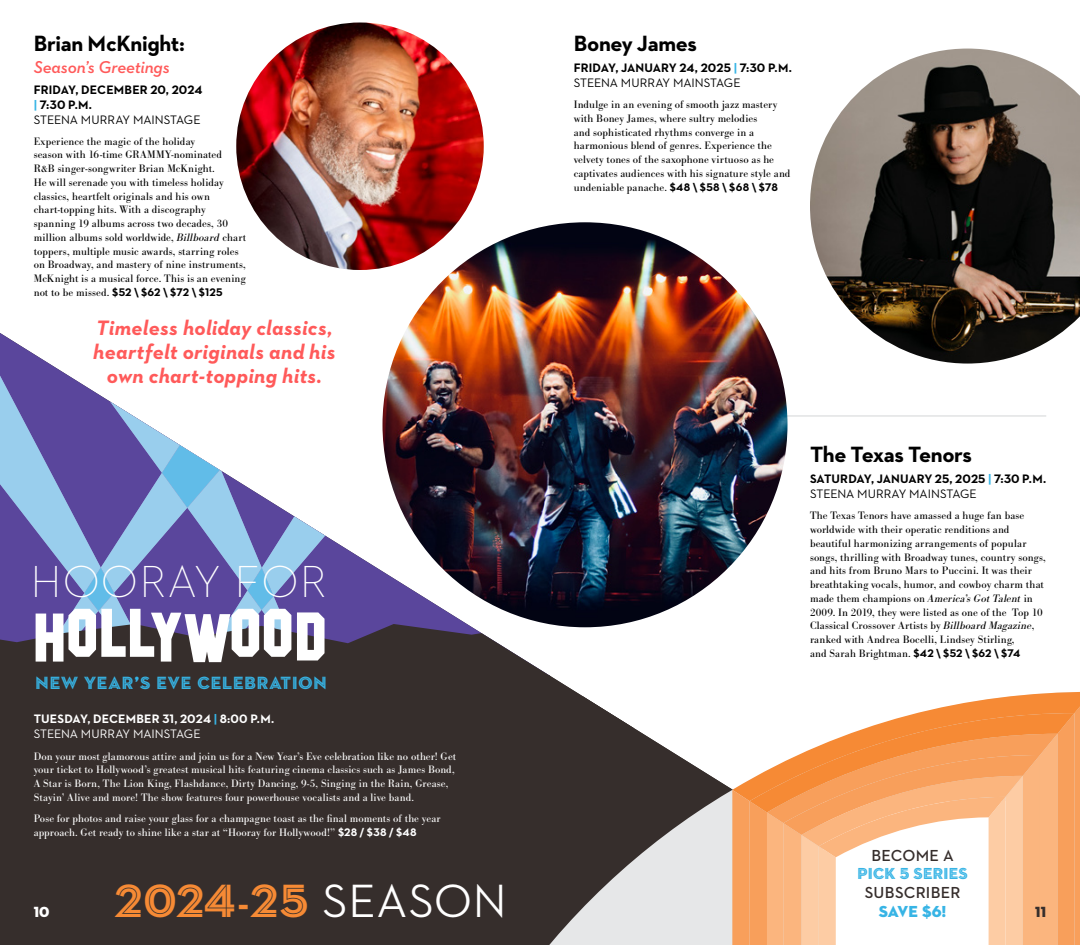
<style>
.page{position:relative;width:1080px;height:945px;background:#fff}
.page>*{position:absolute;margin:0;border:0;box-sizing:border-box;transform-origin:0 0}
.t1{font:47.5px "Neutraface 2 Display Inline";letter-spacing:.025em;color:#f68a35}
.t2{font:300 45.62px "Neutraface 2 Display";letter-spacing:.05em;color:#fff}
.t3{font:700 22.5px "Neutraface 2 Text";letter-spacing:-.015em;color:#000}
.t4{font:italic 700 21.25px/23.8px "Neutraface 2 Text";letter-spacing:.015em;color:#ff5a5a;text-align:center}
.t5{font:18px "Neutraface 2 Display Inline";letter-spacing:.05em;color:#37b4e5}
.t6{font:italic 600 17.5px "Neutraface 2 Text";letter-spacing:-.01em;color:#ff5a5a}
.t7{font:600 16.25px "Neutraface 2 Text";letter-spacing:.015em;color:#362e2c}
.t8{font:16.25px "Neutraface 2 Display Inline";letter-spacing:.015em;color:#37b4e5}
.t9{font:16.25px "Neutraface 2 Display Titling";color:#37b4e5}
.t10{font:15px "Neutraface 2 Display Titling";color:#fff}
.t11{font:15px "Neutraface 2 Display Titling";color:#362e2c}
.t12{font:700 12.5px/15px "Neutraface 2 Text";letter-spacing:.005em;color:#000}
.t13{font:700 12.5px/15px "Neutraface 2 Text";letter-spacing:.01em;color:#fff}
.t14{font:11.25px/13.8px "Bodoni URW";letter-spacing:.015em;color:#000}
.t15{font:11.25px/13.8px "Bodoni URW";letter-spacing:.01em;color:#fff}
.t16{font:700 11.25px "Neutraface 2 Text";color:#000}
.s1{color:#37b4e5}
.s2{font-weight:400}
.s3{font-style:italic}
.s4{font-family:"Bodoni URW";font-weight:400}
.s5{font-family:"Neutraface 2 Display Titling"}
.s6{font-family:"Neutraface 2 Text";font-weight:700}
.s7{font-family:"Neutraface 2 Display";font-weight:700}
.s8{font-family:"Neutraface 2 Display";font-weight:500;color:#fff}
</style>
<div class="page">
<hr style="left:574px;top:415px;width:472px;height:2px;background:#dcddde">
<img style="left:382px;top:222px;width:406px;height:405px;border-radius:202px">
<img style="left:550px;top:333px;width:432px;height:291px">
<img style="left:494px;top:333px;width:56px;height:291px">
<svg style="left:0;top:624px;width:621px;height:72px;fill:#362e2c"></svg>
<svg style="left:0;top:333px;width:494px;height:329px"></svg>
<div style="left:0;top:696px;width:540px;height:249px;background:#362e2c"></div>
<img style="left:236px;top:22px;width:248px;height:248px;border-radius:124px">
<img style="left:810px;top:49px;width:270px;height:315px">
<svg style="left:540px;top:692px;width:192px;height:253px;fill:#362e2c"></svg>
<svg style="left:732px;top:692px;width:348px;height:253px"></svg>
<h3 class="t3" style="left:34px;top:29px;width:153px">Brian McKnight:</h3>
<h3 class="t6" style="left:34px;top:56px;width:138px">Season’s Greetings</h3>
<p class="t12" style="left:34px;top:82px;width:170px">FRIDAY, DECEMBER 20, 2024 <span class="s1">|</span> 7:30 P.M.<br><span class="s2">STEENA MURRAY MAINSTAGE</span></p>
<p class="t14" style="left:34px;top:134px;width:214px">Experience the magic of the holiday<br>season with 16-time GRAMMY-nominated<br>R&amp;B singer-songwriter Brian McKnight.<br>He will serenade you with timeless holiday classics, heartfelt originals and his own chart-topping hits. With a discography spanning 19 albums across two decades, 30 million albums sold worldwide, <span class="s3">Billboard</span> chart toppers, multiple music awards, starring roles on Broadway, and mastery of nine instruments, McKnight is a musical force. This is an evening</p>
<p class="t16" style="left:34px;top:285px;width:190px"><span class="s4">not to be missed.</span> $52 \ $62 \ $72 \ $125</p>
<h3 class="t4" style="left:93px;top:316px;width:244px">Timeless holiday classics, heartfelt originals and his own chart-topping hits.</h3>
<h2 class="t2" style="left:31px;top:557px;width:297px">HOORAY FOR</h2>
<h3 class="t5" style="left:36px;top:672px;width:293px">NEW YEAR<span class="s5">’</span>S EVE CELEBRATION</h3>
<p class="t13" style="left:34px;top:712px;width:242px">TUESDAY, DECEMBER 31, 2024 <span class="s1">|</span> 8:00 P.M.<br><span class="s2">STEENA MURRAY MAINSTAGE</span></p>
<p class="t15" style="left:34px;top:749px;width:424px">Don your most glamorous attire and join us for a New Year’s Eve celebration like no other! Get your ticket to Hollywood’s greatest musical hits featuring cinema classics such as James Bond, A Star is Born, The Lion King, Flashdance, Dirty Dancing, 9-5, Singing in the Rain, Grease, Stayin’ Alive and more! The show features four powerhouse vocalists and a live band.</p>
<p class="t15" style="left:34px;top:812px;width:409px">Pose for photos and raise your glass for a champagne toast as the final moments of the year approach. Get ready to shine like a star at “Hooray for Hollywood!” <span class="s6">$28 / $38 / $48</span></p>
<h3 class="t10" style="left:34px;top:902px;width:17px">10</h3>
<h1 class="t1" style="left:115px;top:872px;width:393px">2024<span class="s7">-</span>25 <span class="s8">SEASON</span></h1>
<h3 class="t3" style="left:574px;top:29px;width:125px">Boney James</h3>
<p class="t12" style="left:574px;top:60px;width:220px">FRIDAY, JANUARY 24, 2025 <span class="s1">|</span> 7:30 P.M.<br><span class="s2">STEENA MURRAY MAINSTAGE</span></p>
<p class="t14" style="left:574px;top:98px;width:218px">Indulge in an evening of smooth jazz mastery with Boney James, where sultry melodies<br>and sophisticated rhythms converge in a harmonious blend of genres. Experience the velvety tones of the saxophone virtuoso as he captivates audiences with his signature style and undeniable panache. <span class="s6">$48 \ $58 \ $68 \ $78</span></p>
<h3 class="t3" style="left:810px;top:440px;width:163px">The Texas Tenors</h3>
<p class="t12" style="left:810px;top:471px;width:238px">SATURDAY, JANUARY 25, 2025 <span class="s1">|</span> 7:30 P.M.<br><span class="s2">STEENA MURRAY MAINSTAGE</span></p>
<p class="t14" style="left:810px;top:509px;width:237px">The Texas Tenors have amassed a huge fan base worldwide with their operatic renditions and beautiful harmonizing arrangements of popular songs, thrilling with Broadway tunes, country songs, and hits from Bruno Mars to Puccini. It was their breathtaking vocals, humor, and cowboy charm that made them champions on <span class="s3">America’s Got Talent</span> in 2009. In 2019, they were listed as one of the Top 10<br>Classical Crossover Artists by <span class="s3">Billboard Magazine</span>, ranked with Andrea Bocelli, Lindsey Stirling,<br>and Sarah Brightman. <span class="s6">$42 \ $52 \ $62 \ $74</span></p>
<h3 class="t7" style="left:871px;top:845px;width:84px">BECOME A</h3>
<h3 class="t8" style="left:858px;top:864px;width:112px">PICK 5 SERIES</h3>
<h3 class="t7" style="left:865px;top:882px;width:97px">SUBSCRIBER</h3>
<h3 class="t9" style="left:879px;top:901px;width:69px">SAVE $6!</h3>
<h3 class="t11" style="left:1035px;top:903px;width:13px">11</h3>
</div>
